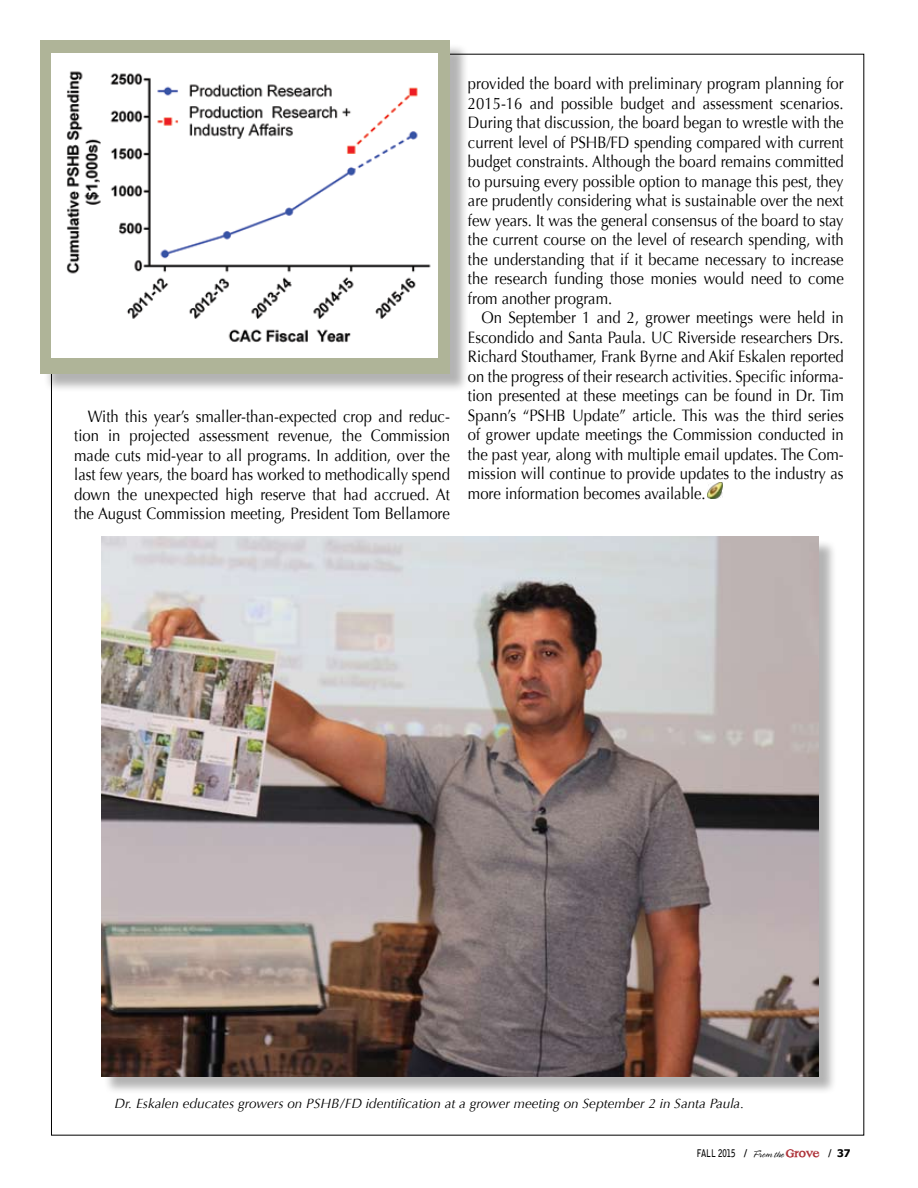
<style>
.page{position:relative;width:918px;height:1188px;background:#fff}
.page>*{position:absolute;margin:0;border:0;box-sizing:border-box;transform-origin:0 0}
.t1{font:16.5px/19.5px "Optima";color:#000;text-align:justify;scale:.9 1}
.t2{font:italic 13.5px "Optima";color:#000}
.t3{font:700 10.5px "Bell Gothic Std";color:#000;scale:.75 1}
.s1{font-family:"Spring";font-weight:300}
.s2{font-family:"Offset Plain";font-weight:400;font-size:13.5px;color:#ad3037}
.s3{font-family:"Tahoma"}
</style>
<div class="page">
<div style="left:43px;top:43px;width:432px;height:356px;background:#000;opacity:.3"></div>
<div style="left:40px;top:40px;width:410px;height:334px;background:#afb498"></div>
<div style="left:104px;top:539px;width:741px;height:562px;background:#000;opacity:.3"></div>
<img style="left:101px;top:537px;width:718px;height:539px">
<img style="left:52px;top:54px;width:385px;height:303px">
<img style="left:707px;top:483px;width:15px;height:15px">
<p class="t1" style="left:74px;top:407px;width:419px;text-indent:13px">With this year’s smaller-than-expected crop and reduc&shy;tion in projected assessment revenue, the Commission made cuts mid-year to all programs. In addition, over the last few years, the board has worked to methodically spend down the unexpected high reserve that had accrued. At the August Commission meeting, President Tom Bellamore</p>
<p class="t1" style="left:468px;top:74px;width:419px">provided the board with preliminary program planning for 2015-16 and possible budget and assessment scenarios.<br>During that discussion, the board began to wrestle with the current level of PSHB/FD spending compared with current budget constraints. Although the board remains committed to pursuing every possible option to manage this pest, they are prudently considering what is sustainable over the next few years. It was the general consensus of the board to stay the current course on the level of research spending, with the understanding that if it became necessary to increase the research funding those monies would need to come from another program.</p>
<p class="t1" style="left:468px;top:308px;width:419px;text-indent:13px">On September 1 and 2, grower meetings were held in Escondido and Santa Paula. UC Riverside researchers Drs.<br>Richard Stouthamer, Frank Byrne and Akif Eskalen reported on the progress of their research activities. Specific informa&shy;tion presented at these meetings can be found in Dr. Tim Spann’s “PSHB Update” article. This was the third series of grower update meetings the Commission conducted in the past year, along with multiple email updates. The Com&shy;mission will continue to provide updates to the industry as more information becomes available.</p>
<p class="t2" style="left:115px;top:1095px;width:631px">Dr. Eskalen educates growers on PSHB/FD identification at a grower meeting on September 2 in Santa Paula.</p>
<p class="t3" style="left:697px;top:1147px;width:207px">FALL 2015 / <span class="s1">From the</span> <span class="s2">Grove</span> / <span class="s3">37</span></p>
</div>
